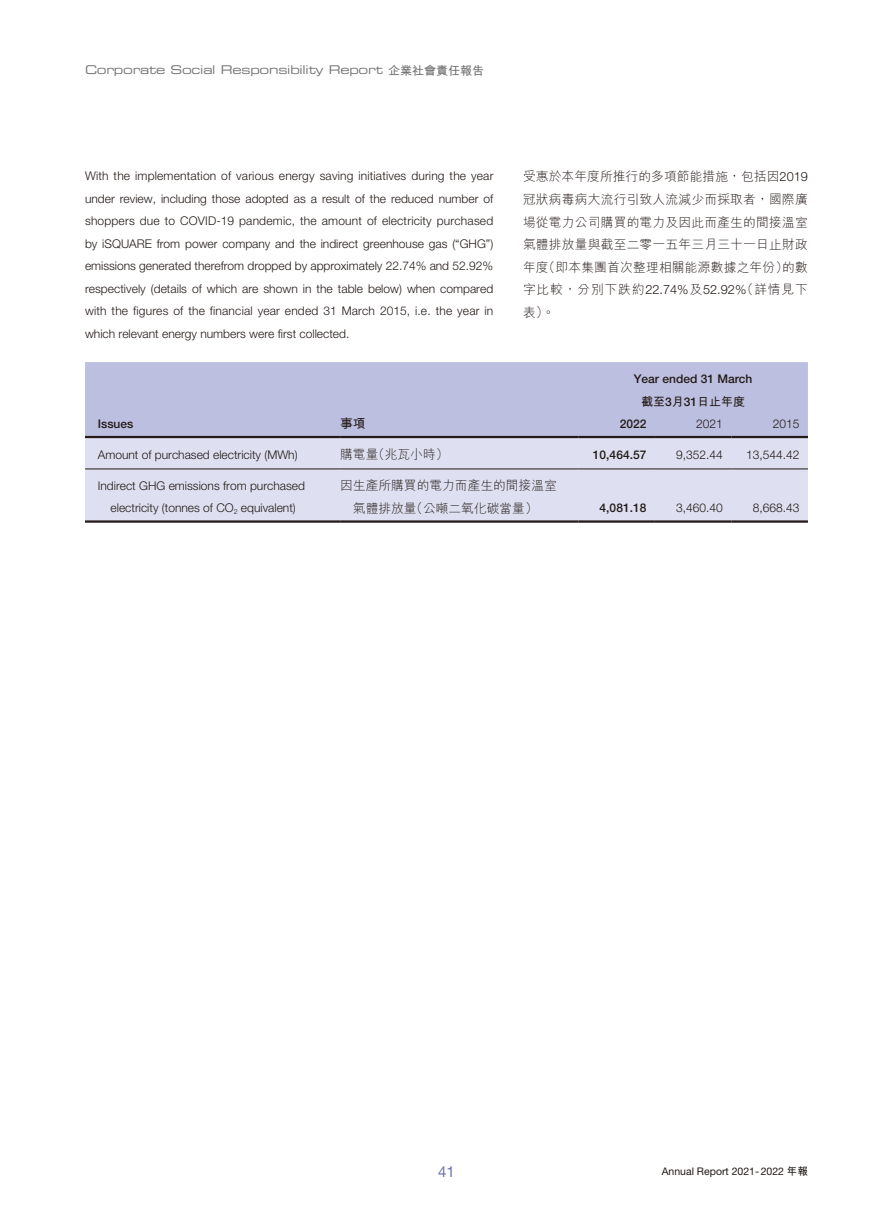
<style>
.page{position:relative;width:893px;height:1212px;background:#fff}
.page>*{position:absolute;margin:0;border:0;box-sizing:border-box;transform-origin:0 0}
.t1{font:15px "Helvetica Neue LT Std";color:#6671a7}
.t2{font:300 12.75px/22.5px "M Hei HK";letter-spacing:.015em;color:#231916;text-align:justify}
.t3{font:700 12.75px "M Hei HK";color:#231916}
.t4{font:300 12px/22.5px "Helvetica Neue LT Std";color:#231916;text-align:justify}
.t5{font:12px "Eurostile LT Std Ex 2";letter-spacing:-.02em;color:#727272}
.t6{font:500 12px "Helvetica Neue LT Std";color:#231916}
.t7{font:700 12px "M Hei HK";color:#231916}
.t8{font:10.5px "Helvetica Neue LT Std";color:#231916}
.s1{font-family:"M Hei HK";font-weight:700}
.s2{font-family:"Helvetica Neue LT Std"}
.s3{font-family:"Helvetica Neue LT Std";font-weight:500}
</style>
<div class="page">
<div style="left:85px;top:362px;width:723px;height:74px;background:#bcbfe0"></div>
<div style="left:85px;top:438px;width:723px;height:82px;background:#dee0f1"></div>
<hr style="left:85px;top:436px;width:255px;height:2px;background:#231916">
<hr style="left:340px;top:436px;width:238px;height:2px;background:#231916">
<hr style="left:578px;top:436px;width:77px;height:2px;background:#231916">
<hr style="left:655px;top:436px;width:76px;height:2px;background:#231916">
<hr style="left:731px;top:436px;width:77px;height:2px;background:#231916">
<hr style="left:85px;top:469px;width:255px;height:1px;background:#231916">
<hr style="left:340px;top:469px;width:238px;height:1px;background:#231916">
<hr style="left:578px;top:469px;width:77px;height:1px;background:#231916">
<hr style="left:655px;top:469px;width:76px;height:1px;background:#231916">
<hr style="left:731px;top:469px;width:77px;height:1px;background:#231916">
<hr style="left:85px;top:520px;width:255px;height:3px;background:#231916">
<hr style="left:340px;top:520px;width:238px;height:3px;background:#231916">
<hr style="left:578px;top:520px;width:77px;height:3px;background:#231916">
<hr style="left:655px;top:520px;width:76px;height:3px;background:#231916">
<hr style="left:731px;top:520px;width:77px;height:3px;background:#231916">
<p class="t5" style="left:85px;top:61px;width:401px">Corporate Social Responsibility Report <span class="s1">企業社會責任報告</span></p>
<p class="t4" style="left:85px;top:164px;width:410px">With the implementation of various energy saving initiatives during the year under review, including those adopted as a result of the reduced number of shoppers due to COVID-19 pandemic, the amount of electricity purchased by iSQUARE from power company and the indirect greenhouse gas (“GHG”) emissions generated therefrom dropped by approximately 22.74% and 52.92% respectively (details of which are shown in the table below) when compared with the figures of the financial year ended 31 March 2015, i.e. the year in which relevant energy numbers were first collected.</p>
<p class="t2" style="left:523px;top:165px;width:286px">受惠於本年度所推行的多項節能措施，包括因<span class="s2">2019</span>冠狀病毒病大流行引致人流減少而採取者，國際廣場從電力公司購買的電力及因此而產生的間接溫室氣體排放量與截至二零一五年三月三十一日止財政年度（即本集團首次整理相關能源數據之年份）的數字比較，分別下跌約<span class="s2">22.74%</span>及<span class="s2">52.92%</span>（詳情見下表）。</p>
<p class="t6" style="left:634px;top:371px;width:120px">Year ended 31 March</p>
<p class="t7" style="left:641px;top:392px;width:106px">截至<span class="s3">3</span>月<span class="s3">31</span>日止年度</p>
<p class="t6" style="left:98px;top:416px;width:37px">Issues</p>
<p class="t3" style="left:340px;top:414px;width:27px">事項</p>
<p class="t6" style="left:620px;top:416px;width:28px">2022</p>
<p class="t4" style="left:696px;top:412px;width:28px">2021</p>
<p class="t4" style="left:773px;top:412px;width:28px">2015</p>
<p class="t4" style="left:98px;top:443px;width:201px">Amount of purchased electricity (MWh)</p>
<p class="t2" style="left:340px;top:443px;width:110px">購電量（兆瓦小時）</p>
<p class="t6" style="left:593px;top:447px;width:55px">10,464.57</p>
<p class="t4" style="left:676px;top:443px;width:48px">9,352.44</p>
<p class="t4" style="left:746px;top:443px;width:55px">13,544.42</p>
<p class="t4" style="left:98px;top:474px;width:209px;text-align:center">Indirect GHG emissions from purchased electricity (tonnes of CO<sub>2</sub> equivalent)</p>
<p class="t2" style="left:340px;top:474px;width:218px;text-align:center">因生產所購買的電力而產生的間接溫室氣體排放量（公噸二氧化碳當量）</p>
<p class="t6" style="left:600px;top:501px;width:48px">4,081.18</p>
<p class="t4" style="left:676px;top:496px;width:48px">3,460.40</p>
<p class="t4" style="left:753px;top:496px;width:48px">8,668.43</p>
<p class="t1" style="left:438px;top:1162px;width:18px">41</p>
<p class="t8" style="left:662px;top:1165px;width:148px">Annual Report 2021-2022 <span class="s1">年報</span></p>
</div>
